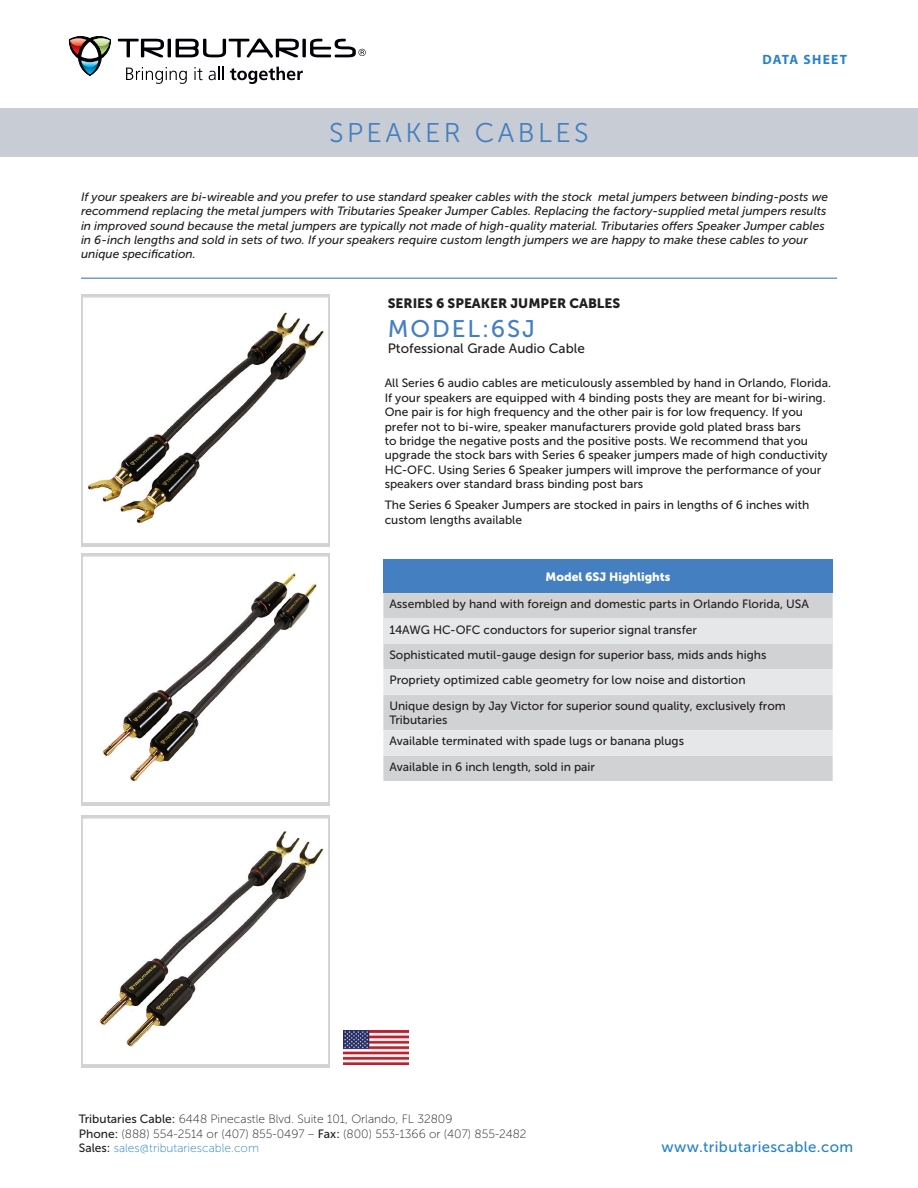
<style>
.page{position:relative;width:918px;height:1188px;background:#fff}
.page>*{position:absolute;margin:0;border:0;box-sizing:border-box;transform-origin:0 0}
.t1{font:27px "Museo Sans 300";letter-spacing:.125em;color:#447fc1}
.t2{font:24px "Museo Sans 500";letter-spacing:.08em;color:#447fc1}
.t3{font:15px "Museo Sans 500";letter-spacing:.025em;color:#2783c5}
.t4{font:13.5px "Museo Sans 500";color:#231f20}
.t5{font:13.5px "Museo Sans 900";color:#231f20}
.t6{font:700 13.5px "Myriad Pro";letter-spacing:.095em;color:#2783c5}
.t7{font:12px/14.4px "Museo Sans 500";color:#231f20}
.t8{font:italic 12px/14.4px "Museo Sans 500";color:#231f20}
.t9{font:12px/14.4px "Museo Sans 100";color:#231f20}
.t10{font:12px "Museo Sans 900";color:#fff}
.s1{font-family:"Museo Sans 500"}
.s2{color:#2783c5}
</style>
<div class="page">
<svg style="left:302px;top:39px;width:4px;height:18px"></svg>
<svg style="left:310px;top:39px;width:56px;height:18px"></svg>
<svg style="left:68px;top:36px;width:235px;height:48px"></svg>
<div style="left:0;top:108px;width:918px;height:48px;background:#c8ccd4"></div>
<img style="left:81px;top:297px;width:248px;height:248px">
<img style="left:81px;top:555px;width:248px;height:248px">
<hr style="left:81px;top:278px;width:756px;height:1px;background:#447fc1">
<div style="left:383px;top:559px;width:450px;height:34px;background:#447fc1"></div>
<div style="left:383px;top:593px;width:450px;height:188px;background:#d1d2d4"></div>
<div style="left:383px;top:619px;width:450px;height:25px;background:#e6e7e9"></div>
<svg style="left:383px;top:669px;width:450px;height:87px;background:#dddee0"></svg>
<img style="left:343px;top:1031px;width:65px;height:33px">
<img style="left:81px;top:817px;width:248px;height:248px">
<h1 class="t1" style="left:329px;top:118px;width:261px">SPEAKER CABLES</h1>
<p class="t6" style="left:762px;top:50px;width:86px">DATA SHEET</p>
<p class="t8" style="left:81px;top:190px;width:749px">If your speakers are bi-wireable and you prefer to use standard speaker cables with the stock metal jumpers between binding-posts we recommend replacing the metal jumpers with Tributaries Speaker Jumper Cables. Replacing the factory-supplied metal jumpers results in improved sound because the metal jumpers are typically not made of high-quality material. Tributaries offers Speaker Jumper cables in 6-inch lengths and sold in sets of two. If your speakers require custom length jumpers we are happy to make these cables to your unique specification.</p>
<p class="t5" style="left:388px;top:296px;width:234px">SERIES 6 SPEAKER JUMPER CABLES</p>
<h2 class="t2" style="left:388px;top:316px;width:149px">MODEL:6SJ</h2>
<p class="t4" style="left:388px;top:341px;width:199px">Ptofessional Grade Audio Cable</p>
<p class="t7" style="left:385px;top:376px;width:448px">All Series 6 audio cables are meticulously assembled by hand in Orlando, Florida.<br>If your speakers are equipped with 4 binding posts they are meant for bi-wiring.<br>One pair is for high frequency and the other pair is for low frequency. If you prefer not to bi-wire, speaker manufacturers provide gold plated brass bars<br>to bridge the negative posts and the positive posts. We recommend that you upgrade the stock bars with Series 6 speaker jumpers made of high conductivity HC-OFC. Using Series 6 Speaker jumpers will improve the performance of your speakers over standard brass binding post bars</p>
<p class="t7" style="left:385px;top:498px;width:426px">The Series 6 Speaker Jumpers are stocked in pairs in lengths of 6 inches with custom lengths available</p>
<p class="t10" style="left:546px;top:570px;width:126px">Model 6SJ Highlights</p>
<p class="t7" style="left:389px;top:591px;width:421px;line-height:25.3px">Assembled by hand with foreign and domestic parts in Orlando Florida, USA 14AWG HC-OFC conductors for superior signal transfer<br>Sophisticated mutil-gauge design for superior bass, mids ands highs Propriety optimized cable geometry for low noise and distortion<br>Unique design by Jay Victor for superior sound quality, exclusively from</p>
<p class="t7" style="left:389px;top:710px;width:296px;line-height:21px">Tributaries<br>Available terminated with spade lugs or banana plugs</p>
<p class="t7" style="left:389px;top:759px;width:207px">Available in 6 inch length, sold in pair</p>
<p class="t9" style="left:79px;top:1112px;width:449px"><span class="s1">Tributaries Cable:</span> 6448 Pinecastle Blvd. Suite 101, Orlando, FL 32809<br><span class="s1">Phone:</span> (888) 554-2514 or (407) 855-0497 – <span class="s1">Fax:</span> (800) 553-1366 or (407) 855-2482<br><span class="s1">Sales:</span> <span class="s2">sales@tributariescable.com</span></p>
<p class="t3" style="left:662px;top:1139px;width:193px">www.tributariescable.com</p>
</div>
